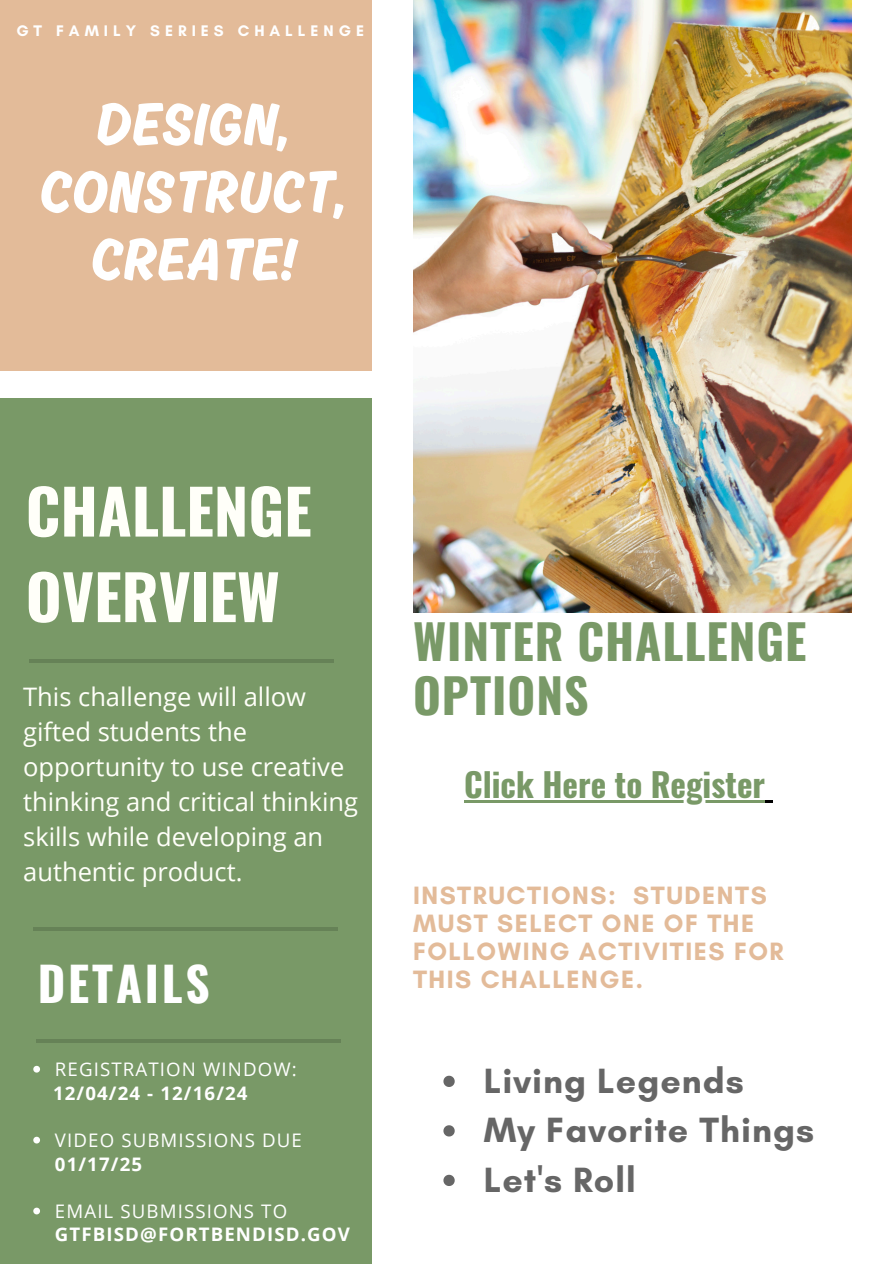
<style>
.page{position:relative;width:894px;height:1264px;background:#fff}
.page>*{position:absolute;margin:0;border:0;box-sizing:border-box;transform-origin:0 0}
.t1{font:62.85px/67.5px "Ahkio";letter-spacing:.02em;color:#fff;text-align:center}
.t2{font:700 61.5px/85.5px "Oswald";color:#fffff9}
.t3{font:700 47.7px/54px "Oswald";letter-spacing:.02em;color:#799967}
.t4{font:700 47.1px "Oswald";letter-spacing:.06em;color:#fff}
.t5{font:700 35.7px "Glacial Indifference";letter-spacing:.03em;color:#666}
.t6{font:700 33px "Oswald";color:#799967}
.t7{font:25.5px/34.8px "Open Sans";color:#fffff9}
.t8{font:700 25.5px/28.2px "Glacial Indifference";letter-spacing:.06em;color:#e3bb99}
.t9{font:700 18.6px/23.7px "Open Sans";letter-spacing:.06em;color:#fff}
.t10{font:18.6px/23.7px "Open Sans";letter-spacing:.06em;color:#fff}
.t11{font:700 15.6px "Glacial Indifference";letter-spacing:.32em;color:#fff}
.s1{font-weight:700}
.s2{font-weight:400}
</style>
<div class="page">
<div style="left:0;top:0;width:371px;height:371px;background:#e3bb99"></div>
<div style="left:0;top:398px;width:371px;height:865px;background:#799967"></div>
<svg style="left:29px;top:659px;width:304px;height:3px"></svg>
<svg style="left:33px;top:927px;width:304px;height:3px"></svg>
<svg style="left:37px;top:1039px;width:303px;height:3px"></svg>
<img style="left:413px;top:0;width:437px;height:612px">
<svg style="left:33px;top:1065px;width:7px;height:7px"></svg>
<svg style="left:33px;top:1136px;width:7px;height:7px"></svg>
<svg style="left:33px;top:1207px;width:7px;height:7px"></svg>
<svg style="left:443px;top:1075px;width:11px;height:11px"></svg>
<svg style="left:443px;top:1125px;width:11px;height:11px"></svg>
<svg style="left:443px;top:1174px;width:11px;height:11px"></svg>
<hr style="left:464px;top:800px;width:301px;height:2px;background:#799967">
<svg style="left:765px;top:800px;width:7px;height:2px"></svg>
<p class="t11" style="left:16px;top:21px;width:349px">GT FAMILY SERIES CHALLENGE</p>
<p class="t1" style="left:40px;top:89px;width:307px">DESIGN,<br>CONSTRUCT,<br>CREATE!</p>
<h6 class="t2" style="left:26px;top:466px;width:287px">CHALLENGE<br>OVERVIEW</h6>
<p class="t7" style="left:23px;top:679px;width:336px">This challenge will allow gifted students the opportunity to use creative thinking and critical thinking skills while developing an authentic product.</p>
<h2 class="t4" style="left:38px;top:947px;width:173px">DETAILS</h2>
<p class="t10" style="left:55px;top:1056px;width:243px">REGISTRATION WINDOW:</p>
<h1 class="t9" style="left:53px;top:1080px;width:196px">12/04/24 - 12/16/24</h1>
<p class="t10" style="left:55px;top:1127px;width:248px">VIDEO SUBMISSIONS DUE<br><span class="s1">01/17/25</span></p>
<h3 class="t9" style="left:55px;top:1198px;width:296px"><span class="s2">EMAIL SUBMISSIONS TO<br></span>GTFBISD@FORTBENDISD.GOV</h3>
<p class="t3" style="left:413px;top:612px;width:395px">WINTER CHALLENGE<br>OPTIONS</p>
<p class="t6" style="left:464px;top:758px;width:302px">Click Here to Register</p>
<p class="t8" style="left:413px;top:880px;width:372px">INSTRUCTIONS: STUDENTS<br>MUST SELECT ONE OF THE<br>FOLLOWING ACTIVITIES FOR<br>THIS CHALLENGE.</p>
<p class="t5" style="left:483px;top:1058px;width:261px">Living Legends</p>
<p class="t5" style="left:483px;top:1108px;width:332px">My Favorite Things</p>
<h3 class="t5" style="left:483px;top:1157px;width:153px">Let's Roll</h3>
</div>
